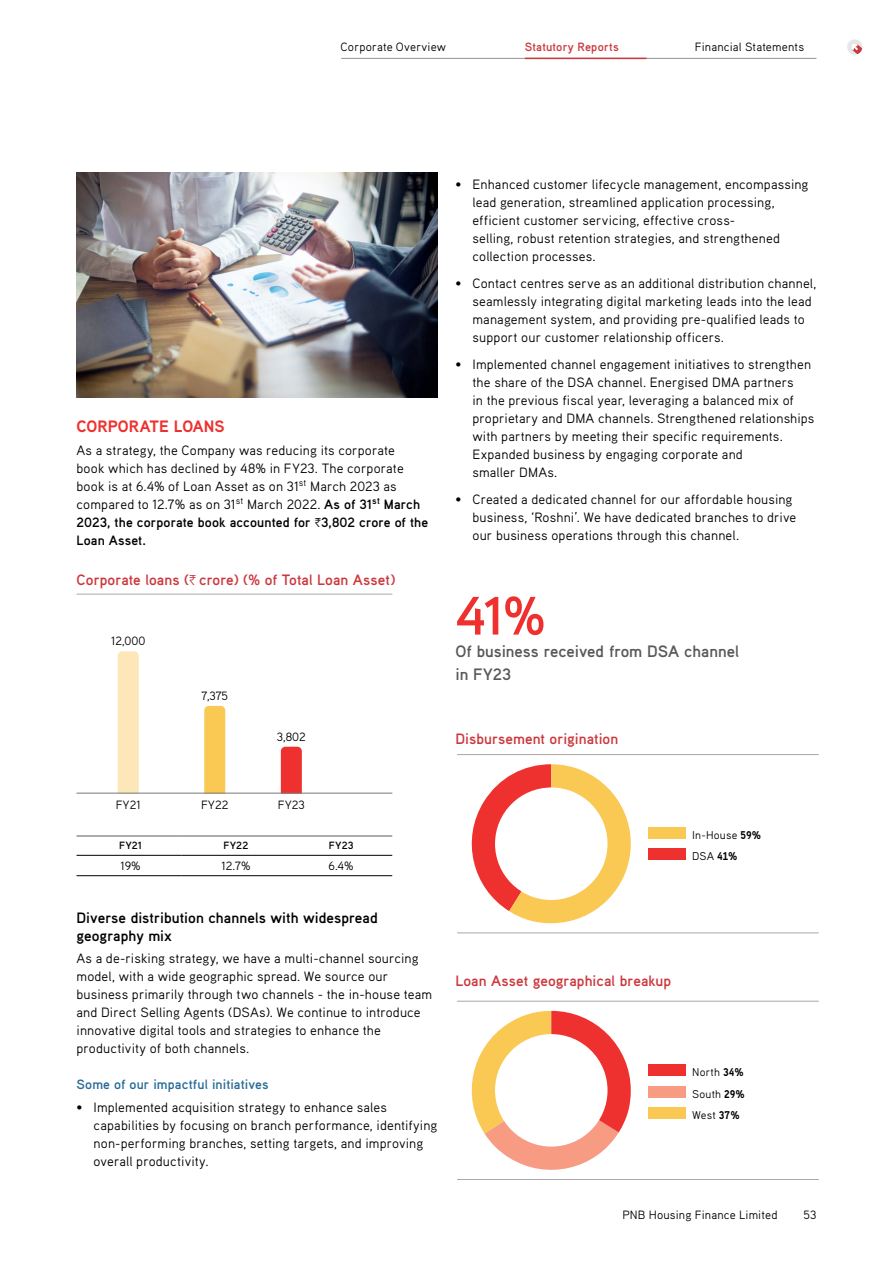
<style>
.page{position:relative;width:893px;height:1263px;background:#fff}
.page>*{position:absolute;margin:0;border:0;box-sizing:border-box;transform-origin:0 0}
.t1{font:700 54px "Aaux Pro";color:#ee312f}
.t2{font:700 16.5px/22.5px "Aaux Pro";letter-spacing:-.005em;color:#58595b}
.t3{font:700 16.5px "Aaux Next";color:#ee312f}
.t4{font:700 15px "Aaux Pro";letter-spacing:.005em;color:#cb393e}
.t5{font:700 15px/18px "Aaux Pro";letter-spacing:.005em;color:#000}
.t6{font:13.5px/18px "Aaux Pro";letter-spacing:.01em;color:#000}
.t7{font:700 13.5px "Aaux Pro";letter-spacing:.01em;color:#2a6c97}
.t8{font:12px "Aaux Pro";letter-spacing:.01em;color:#000}
.t9{font:700 12px "Aaux Pro";letter-spacing:.015em;color:#cb393e}
.t10{font:11.25px/21.5px "Aaux Pro";letter-spacing:.02em;color:#000}
.t11{font:700 10.5px "Aaux Pro";letter-spacing:.015em;color:#000}
.s1{font-weight:700}
.s2{font-family:"ITF Rupee"}
.s3{font-family:"ITF Rupee";font-weight:400}
.s4{font-family:"Aaux Next";font-weight:700}
</style>
<div class="page">
<img style="left:77px;top:173px;width:360px;height:224px">
<hr style="left:457px;top:754px;width:362px;height:1px;background:#aba7a7">
<hr style="left:457px;top:932px;width:362px;height:1px;background:#aba7a7">
<div style="left:648px;top:827px;width:38px;height:11px;background:#f9c954"></div>
<div style="left:648px;top:848px;width:38px;height:12px;background:#ee312f"></div>
<hr style="left:457px;top:1001px;width:362px;height:1px;background:#aba7a7">
<hr style="left:457px;top:1179px;width:362px;height:1px;background:#aba7a7">
<div style="left:648px;top:1064px;width:38px;height:12px;background:#ee312f"></div>
<div style="left:648px;top:1086px;width:38px;height:12px;background:#f79b82"></div>
<div style="left:648px;top:1107px;width:38px;height:12px;background:#f9c954"></div>
<div style="left:118px;top:651px;width:21px;height:142px;background:#fde6b7"></div>
<div style="left:204px;top:706px;width:21px;height:87px;background:#f9c954"></div>
<svg style="left:281px;top:747px;width:21px;height:46px"></svg>
<hr style="left:77px;top:793px;width:315px;height:1px;background:#77787b">
<hr style="left:77px;top:594px;width:315px;height:1px;background:#aba7a7">
<svg style="left:471px;top:764px;width:160px;height:159px"></svg>
<div style="left:495px;top:787px;width:112px;height:113px;background:#fff;border-radius:50%"></div>
<svg style="left:471px;top:1011px;width:160px;height:159px"></svg>
<div style="left:495px;top:1034px;width:112px;height:112px;background:#fff;border-radius:50%"></div>
<hr style="left:77px;top:836px;width:105px;height:1px;background:#58595b">
<hr style="left:77px;top:855px;width:105px;height:1px;background:#000">
<hr style="left:182px;top:836px;width:105px;height:1px;background:#58595b">
<hr style="left:182px;top:855px;width:105px;height:1px;background:#000">
<hr style="left:287px;top:836px;width:105px;height:1px;background:#58595b">
<hr style="left:287px;top:855px;width:105px;height:1px;background:#000">
<hr style="left:77px;top:875px;width:105px;height:1px;background:#000">
<hr style="left:182px;top:875px;width:105px;height:1px;background:#000">
<hr style="left:287px;top:875px;width:105px;height:1px;background:#000">
<hr style="left:341px;top:58px;width:475px;height:1px;background:#939598">
<hr style="left:525px;top:58px;width:121px;height:1px;background:#cb393e">
<svg style="left:847px;top:39px;width:16px;height:16px"></svg>
<p class="t8" style="left:341px;top:39px;width:107px">Corporate Overview</p>
<p class="t9" style="left:525px;top:39px;width:95px">Statutory Reports</p>
<p class="t8" style="left:695px;top:39px;width:111px">Financial Statements</p>
<p class="t3" style="left:77px;top:415px;width:150px">CORPORATE LOANS</p>
<p class="t6" style="left:77px;top:440px;width:353px">As a strategy, the Company was reducing its corporate<br>book which has declined by 48% in FY23. The corporate book is at 6.4% of Loan Asset as on 31<sup>st</sup> March 2023 as compared to 12.7% as on 31<sup>st</sup> March 2022. <span class="s1">As of 31</span><sup>st</sup> <span class="s1">March 2023, the corporate book accounted for</span> <span class="s2">H</span><span class="s1">3,802 crore of the Loan Asset.</span></p>
<p class="t4" style="left:77px;top:570px;width:320px">Corporate loans (<span class="s3">H</span> crore) (% of Total Loan Asset)</p>
<p class="t8" style="left:111px;top:633px;width:36px">12,000</p>
<p class="t8" style="left:201px;top:688px;width:28px">7,375</p>
<p class="t8" style="left:277px;top:729px;width:30px">3,802</p>
<p class="t6" style="left:472px;top:175px;width:338px;text-indent:-17px">• Enhanced customer lifecycle management, encompassing lead generation, streamlined application processing, efficient customer servicing, effective cross-<br>selling, robust retention strategies, and strengthened collection processes.</p>
<p class="t6" style="left:472px;top:274px;width:345px;text-indent:-17px">• Contact centres serve as an additional distribution channel, seamlessly integrating digital marketing leads into the lead management system, and providing pre-qualified leads to support our customer relationship officers.</p>
<p class="t6" style="left:472px;top:355px;width:343px;text-indent:-17px">• Implemented channel engagement initiatives to strengthen the share of the DSA channel. Energised DMA partners<br>in the previous fiscal year, leveraging a balanced mix of proprietary and DMA channels. Strengthened relationships with partners by meeting their specific requirements.<br>Expanded business by engaging corporate and<br>smaller DMAs.</p>
<p class="t6" style="left:472px;top:490px;width:325px;text-indent:-17px">• Created a dedicated channel for our affordable housing business, ‘Roshni’. We have dedicated branches to drive our business operations through this channel.</p>
<h1 class="t1" style="left:455px;top:581px;width:92px">41%</h1>
<p class="t2" style="left:455px;top:640px;width:285px">Of business received from DSA channel in FY23</p>
<p class="t4" style="left:455px;top:729px;width:164px">Disbursement origination</p>
<p class="t8" style="left:116px;top:797px;width:27px">FY21</p>
<p class="t8" style="left:201px;top:797px;width:29px">FY22</p>
<p class="t8" style="left:278px;top:797px;width:28px">FY23</p>
<p class="t11" style="left:119px;top:839px;width:25px">FY21</p>
<p class="t11" style="left:223px;top:839px;width:26px">FY22</p>
<p class="t11" style="left:329px;top:839px;width:26px">FY23</p>
<p class="t8" style="left:121px;top:858px;width:22px">19%</p>
<p class="t8" style="left:221px;top:858px;width:31px">12.7%</p>
<p class="t8" style="left:329px;top:858px;width:27px">6.4%</p>
<p class="t5" style="left:77px;top:908px;width:303px">Diverse distribution channels with widespread geography mix</p>
<p class="t6" style="left:77px;top:949px;width:357px">As a de-risking strategy, we have a multi-channel sourcing model, with a wide geographic spread. We source our business primarily through two channels - the in-house team and Direct Selling Agents (DSAs). We continue to introduce innovative digital tools and strategies to enhance the productivity of both channels.</p>
<p class="t7" style="left:77px;top:1076px;width:193px">Some of our impactful initiatives</p>
<p class="t6" style="left:94px;top:1097px;width:345px;text-indent:-17px">• Implemented acquisition strategy to enhance sales capabilities by focusing on branch performance, identifying non-performing branches, setting targets, and improving overall productivity.</p>
<p class="t10" style="left:692px;top:823px;width:70px">In-House <span class="s4">59%<br></span>DSA <span class="s4">41%</span></p>
<p class="t4" style="left:455px;top:971px;width:217px">Loan Asset geographical breakup</p>
<p class="t10" style="left:692px;top:1061px;width:54px;text-align:justify">North <span class="s4">34% </span>South <span class="s4">29% </span>West <span class="s4">37%</span></p>
<p class="t8" style="left:622px;top:1207px;width:157px">PNB Housing Finance Limited</p>
<p class="t8" style="left:803px;top:1207px;width:14px">53</p>
</div>
